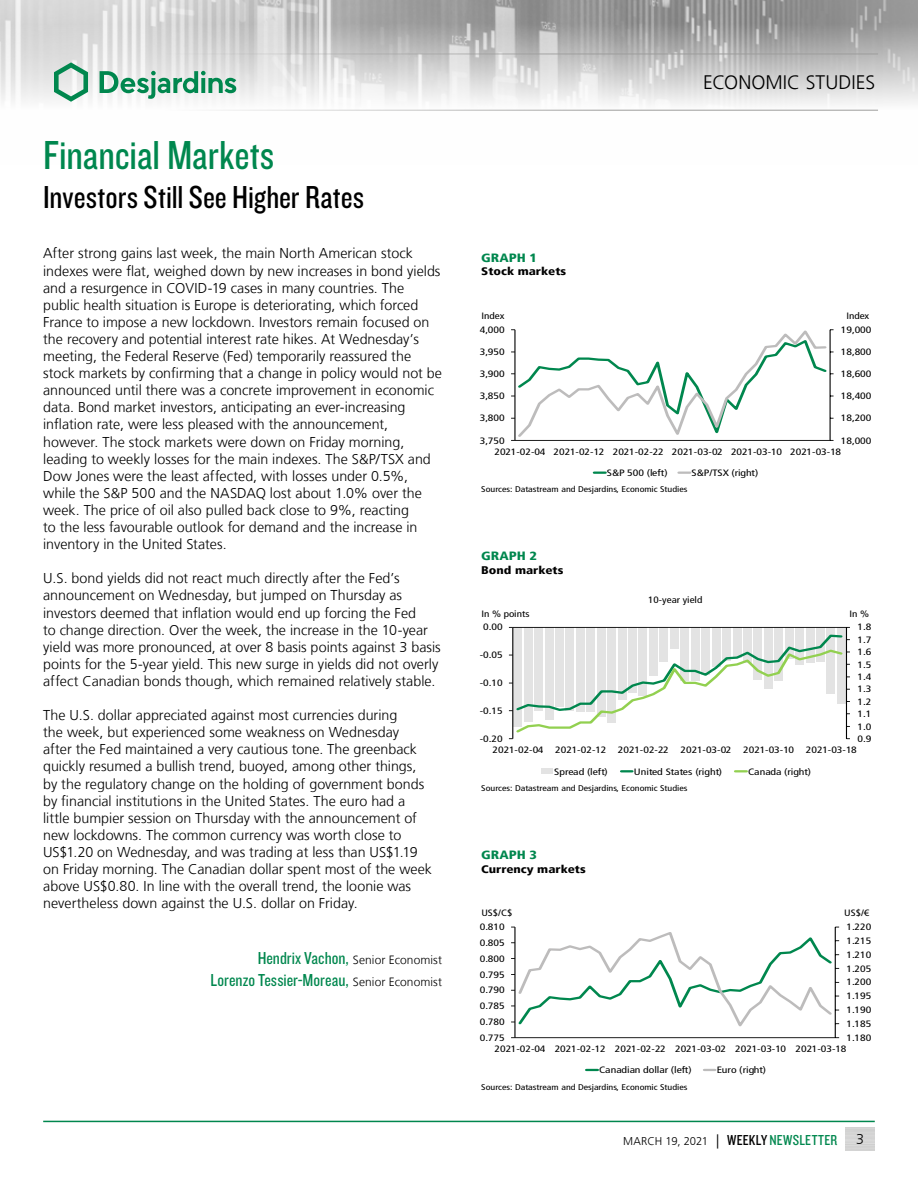
<style>
.page{position:relative;width:918px;height:1188px;background:#fff}
.page>*{position:absolute;margin:0;border:0;box-sizing:border-box;transform-origin:0 0}
.t1{font:42px "Knockout 29 Junior Ltweight";color:#00874e}
.t2{font:33px "Knockout 29 Junior Ltweight";color:#000}
.t3{font:300 19.5px "Frutiger LT";letter-spacing:.005em;color:#000}
.t4{font:18px "Knockout 29 Junior Ltweight";color:#00874e}
.t5{font:300 14.25px/17.1px "Frutiger LT";color:#000}
.t6{font:300 12px "Frutiger LT";letter-spacing:.01em;color:#000}
.t7{font:900 condensed 12px "Frutiger LT";color:#00874e;scale:1.2 1}
.t8{font:300 11.25px "Frutiger LT";letter-spacing:-.005em;color:#000}
.t9{font:900 condensed 11.1px "Frutiger LT";color:#000;scale:1.2 1}
.t10{font:condensed 9.3px/12.5px "Frutiger LT";color:#000;text-align:justify;scale:1.26 1}
.t11{font:condensed 9.15px "Frutiger LT";color:#000;scale:1.2 1}
.t12{font:condensed 8.25px "Frutiger LT";color:#000;scale:1.2 1}
.s1{font-family:"Knockout 29 Junior Ltweight";font-weight:400;font-size:18px;color:#00874e}
.s2{font-family:"Frutiger LT";font-weight:300;font-size:12px;color:#000}
.s3{font-size:14.25px}
.s4{font-family:"Knockout 29 Junior Ltweight";font-weight:400;font-size:15px}
.s5{font-family:"Knockout 29 Junior Ltweight";font-weight:400;font-size:15px;color:#00874e}
</style>
<div class="page">
<img style="left:0;top:0;width:918px;height:110px">
<hr style="left:0;top:54px;width:878px;height:1px;background:#9d9d9c">
<hr style="left:0;top:110px;width:878px;height:1px;background:#9d9d9c">
<svg style="left:54px;top:62px;width:34px;height:40px"></svg>
<svg style="left:100px;top:71px;width:136px;height:28px"></svg>
<hr style="left:43px;top:1121px;width:832px;height:1px;background:#00874e">
<svg style="left:704px;top:1069px;width:11px;height:2px"></svg>
<svg style="left:586px;top:1069px;width:12px;height:2px"></svg>
<svg style="left:735px;top:770px;width:12px;height:3px"></svg>
<svg style="left:621px;top:770px;width:11px;height:3px"></svg>
<div style="left:542px;top:769px;width:11px;height:5px;background:#e3e3e3"></div>
<svg style="left:679px;top:471px;width:11px;height:3px"></svg>
<svg style="left:594px;top:471px;width:11px;height:3px"></svg>
<svg style="left:511px;top:329px;width:323px;height:112px"></svg>
<svg style="left:509px;top:627px;width:341px;height:112px"></svg>
<hr style="left:835px;top:927px;width:1px;height:111px;background:#000">
<hr style="left:515px;top:927px;width:1px;height:111px;background:#000">
<hr style="left:515px;top:1037px;width:320px;height:1px;background:#000">
<svg style="left:511px;top:927px;width:328px;height:104px"></svg>
<h1 class="t1" style="left:43px;top:128px;width:233px">Financial Markets</h1>
<h1 class="t2" style="left:43px;top:176px;width:322px">Investors Still See Higher Rates</h1>
<p class="t5" style="left:43px;top:245px;width:371px">After strong gains last week, the main North American stock</p>
<p class="t5" style="left:43px;top:262px;width:399px">indexes were flat, weighed down by new increases in bond yields</p>
<p class="t5" style="left:43px;top:279px;width:388px">and a resurgence in COVID-19 cases in many countries. The public health situation is Europe is deteriorating, which forced France to impose a new lockdown. Investors remain focused on the recovery and potential interest rate hikes. At Wednesday’s meeting, the Federal Reserve (Fed) temporarily reassured the</p>
<p class="t5" style="left:43px;top:365px;width:400px">stock markets by confirming that a change in policy would not be</p>
<p class="t5" style="left:43px;top:382px;width:392px">announced until there was a concrete improvement in economic data. Bond market investors, anticipating an ever-increasing</p>
<p class="t5" style="left:43px;top:416px;width:347px">inflation rate, were less pleased with the announcement,</p>
<p class="t5" style="left:43px;top:433px;width:389px">however. The stock markets were down on Friday morning, leading to weekly losses for the main indexes. The S&amp;P/TSX and Dow Jones were the least affected, with losses under 0.5%, while the S&amp;P 500 and the NASDAQ lost about 1.0% over the week. The price of oil also pulled back close to 9%, reacting<br>to the less favourable outlook for demand and the increase in inventory in the United States.</p>
<p class="t5" style="left:43px;top:570px;width:360px">U.S. bond yields did not react much directly after the Fed’s announcement on Wednesday, but jumped on Thursday as</p>
<p class="t5" style="left:43px;top:604px;width:375px">investors deemed that inflation would end up forcing the Fed</p>
<p class="t5" style="left:43px;top:621px;width:399px">to change direction. Over the week, the increase in the 10-year yield was more pronounced, at over 8 basis points against 3 basis points for the 5-year yield. This new surge in yields did not overly affect Canadian bonds though, which remained relatively stable.</p>
<p class="t5" style="left:43px;top:707px;width:383px">The U.S. dollar appreciated against most currencies during<br>the week, but experienced some weakness on Wednesday after the Fed maintained a very cautious tone. The greenback quickly resumed a bullish trend, buoyed, among other things, by the regulatory change on the holding of government bonds</p>
<p class="t5" style="left:43px;top:792px;width:364px">by financial institutions in the United States. The euro had a</p>
<p class="t5" style="left:43px;top:810px;width:390px">little bumpier session on Thursday with the announcement of new lockdowns. The common currency was worth close to US$1.20 on Wednesday, and was trading at less than US$1.19 on Friday morning. The Canadian dollar spent most of the week above US$0.80. In line with the overall trend, the loonie was nevertheless down against the U.S. dollar on Friday.</p>
<h4 class="t6" style="left:258px;top:953px;width:186px"><span class="s1">Hendrix Vachon,</span> Senior Economist</h4>
<h4 class="t4" style="left:211px;top:968px;width:233px">Lorenzo Tessier-Moreau, <span class="s2">Senior Economist</span></h4>
<h6 class="t7" style="left:481px;top:250px;width:48px">GRAPH 1</h6>
<p class="t9" style="left:481px;top:265px;width:72px">Stock markets</p>
<h3 class="t3" style="left:703px;top:72px;width:174px">ECONOMIC STUDIES</h3>
<p class="t11" style="left:481px;top:310px;width:21px">Index</p>
<p class="t11" style="left:846px;top:310px;width:21px">Index</p>
<p class="t10" style="left:480px;top:323px;width:21px">4,000</p>
<p class="t10" style="left:841px;top:323px;width:26px">19,000</p>
<p class="t10" style="left:480px;top:346px;width:21px">3,950</p>
<p class="t10" style="left:841px;top:346px;width:26px">18,800</p>
<p class="t10" style="left:480px;top:368px;width:21px">3,900</p>
<p class="t10" style="left:841px;top:368px;width:26px">18,600</p>
<p class="t10" style="left:480px;top:390px;width:21px">3,850</p>
<p class="t10" style="left:841px;top:390px;width:26px">18,400</p>
<p class="t10" style="left:480px;top:412px;width:21px">3,800</p>
<p class="t10" style="left:841px;top:412px;width:26px">18,200</p>
<p class="t10" style="left:480px;top:434px;width:21px">3,750</p>
<p class="t10" style="left:841px;top:434px;width:26px">18,000</p>
<p class="t10" style="left:494px;top:446px;width:42px">2021-02-04</p>
<p class="t10" style="left:554px;top:446px;width:42px">2021-02-12</p>
<p class="t10" style="left:613px;top:446px;width:42px">2021-02-22</p>
<p class="t10" style="left:672px;top:446px;width:42px">2021-03-02</p>
<p class="t10" style="left:731px;top:446px;width:42px">2021-03-10</p>
<p class="t10" style="left:790px;top:446px;width:42px">2021-03-18</p>
<p class="t10" style="left:607px;top:467px;width:50px">S&amp;P 500 (left)</p>
<p class="t10" style="left:692px;top:467px;width:54px">S&amp;P/TSX (right)</p>
<p class="t12" style="left:481px;top:485px;width:173px">Sources: Datastream and Desjardins, Economic Studies</p>
<h6 class="t7" style="left:481px;top:549px;width:48px">GRAPH 2</h6>
<p class="t9" style="left:481px;top:563px;width:70px">Bond markets</p>
<p class="t11" style="left:648px;top:595px;width:47px">10-year yield</p>
<p class="t11" style="left:481px;top:609px;width:42px">In % points</p>
<p class="t11" style="left:850px;top:609px;width:18px">In %</p>
<p class="t10" style="left:483px;top:621px;width:17px">0.00</p>
<p class="t10" style="left:480px;top:649px;width:20px">-0.05</p>
<p class="t10" style="left:480px;top:677px;width:20px">-0.10</p>
<p class="t10" style="left:480px;top:705px;width:20px">-0.15</p>
<p class="t10" style="left:480px;top:733px;width:20px">-0.20</p>
<p class="t10" style="left:857px;top:621px;width:12px">1.8<br>1.7<br>1.6<br>1.5<br>1.4<br>1.3<br>1.2<br>1.1<br>1.0<br>0.9</p>
<p class="t10" style="left:493px;top:744px;width:42px">2021-02-04</p>
<p class="t10" style="left:555px;top:744px;width:42px">2021-02-12</p>
<p class="t10" style="left:618px;top:744px;width:42px">2021-02-22</p>
<p class="t10" style="left:681px;top:744px;width:42px">2021-03-02</p>
<p class="t10" style="left:743px;top:744px;width:42px">2021-03-10</p>
<p class="t10" style="left:806px;top:744px;width:42px">2021-03-18</p>
<p class="t10" style="left:554px;top:765px;width:44px">Spread (left)</p>
<p class="t10" style="left:634px;top:765px;width:71px">United States (right)</p>
<p class="t10" style="left:748px;top:765px;width:51px">Canada (right)</p>
<p class="t12" style="left:481px;top:783px;width:173px">Sources: Datastream and Desjardins, Economic Studies</p>
<h6 class="t7" style="left:481px;top:848px;width:48px">GRAPH 3</h6>
<p class="t9" style="left:481px;top:862px;width:89px">Currency markets</p>
<p class="t11" style="left:481px;top:908px;width:27px">US$/C$</p>
<p class="t11" style="left:844px;top:908px;width:22px">US$/€</p>
<p class="t10" style="left:480px;top:919px;width:21px;line-height:15.9px">0.810<br>0.805<br>0.800<br>0.795<br>0.790<br>0.785<br>0.780<br>0.775</p>
<p class="t10" style="left:846px;top:920px;width:21px;line-height:13.8px">1.220<br>1.215<br>1.210<br>1.205<br>1.200<br>1.195<br>1.190<br>1.185<br>1.180</p>
<p class="t10" style="left:495px;top:1043px;width:281px">2021-02-04 2021-02-12 2021-02-22 2021-03-02 2021-03-10 2021-03-18</p>
<p class="t10" style="left:599px;top:1064px;width:75px">Canadian dollar (left)</p>
<p class="t10" style="left:717px;top:1064px;width:41px">Euro (right)</p>
<p class="t12" style="left:481px;top:1082px;width:173px">Sources: Datastream and Desjardins, Economic Studies</p>
<p class="t8" style="left:623px;top:1135px;width:215px">MARCH 19, 2021 <span class="s3">|</span> <span class="s4">WEEKLY</span> <span class="s5">NEWSLETTER</span></p>
<p class="t5" style="left:856px;top:1131px;width:9px">3</p>
</div>
